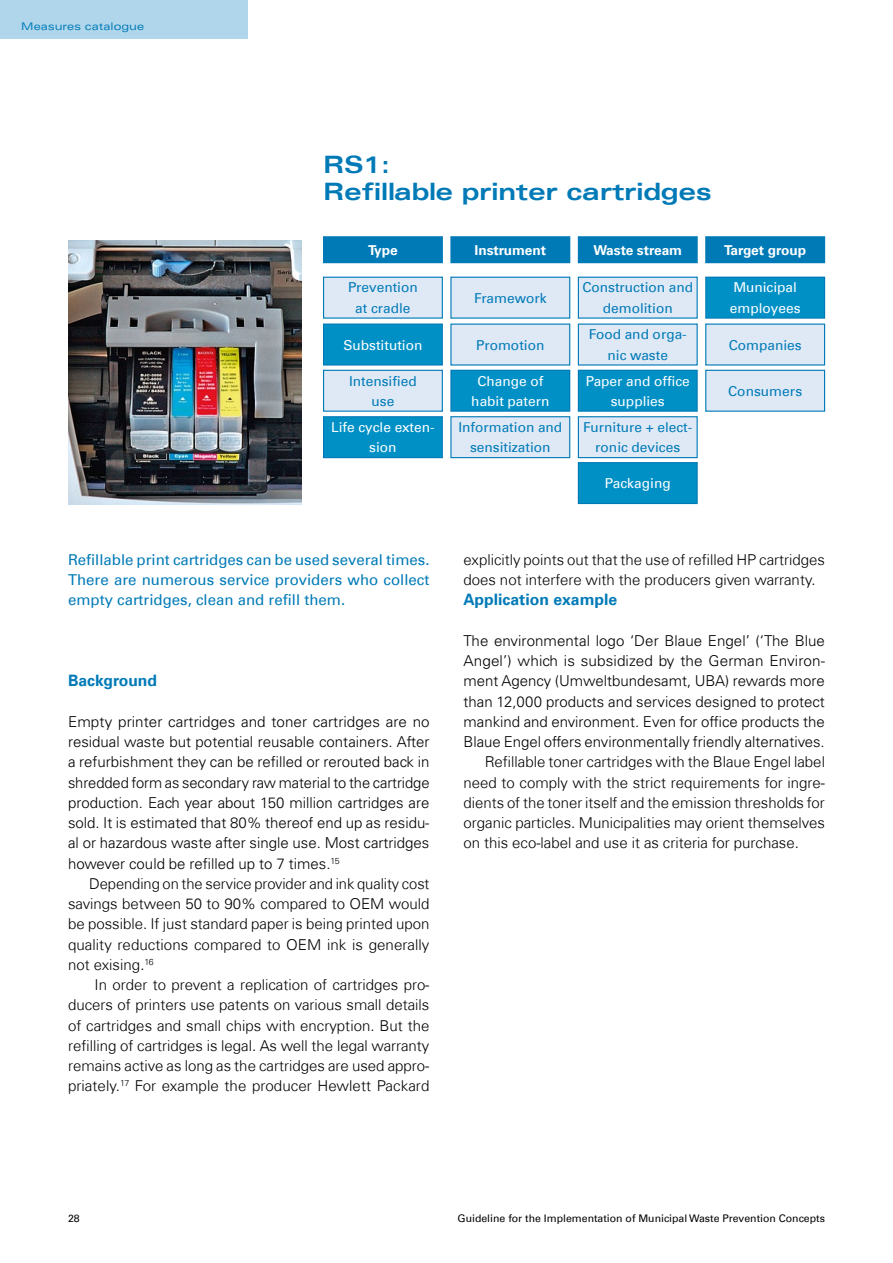
<style>
.page{position:relative;width:893px;height:1263px;background:#fff}
.page>*{position:absolute;margin:0;border:0;box-sizing:border-box;transform-origin:0 0}
.HL_1{font:24px/27px "Univers Com 63 Bold Ext";letter-spacing:-.01em;color:#007ab7}
.HL_2_Linie{font:700 15.75px "Univers Com 65";color:#007ab7}
.Fließ_Einzug{font:300 15px/20.2px "Univers Com 45";color:#000;text-align:justify}
.Fließ{font:300 15px/20.2px "Univers LT Std";color:#000;text-align:justify}
.HL_Unterzeile{font:15px/20.2px "Univers Com 55 Roman";color:#007ab7;text-align:justify}
.Fließ-2{font:13.65px/20.2px "Univers Com 55 Roman";color:#007ab7;text-align:center}
.Fließ-3{font:13.65px/20.2px "Univers Com 55 Roman";color:#fff;text-align:center}
.Fließ-4{font:700 13.65px "Univers Com 65";color:#fff}
.t1{font:10.5px "Univers Com 55 Roman";color:#000}
.t2{font:expanded 10.5px "Univers LT Std";color:#007ab7}
</style>
<div class="page">
<div style="left:0;top:0;width:247px;height:38px;background:#b0d6eb"></div>
<img style="left:68px;top:241px;width:234px;height:263px">
<div style="left:324px;top:237px;width:118px;height:26px;background:#007ab7"></div>
<div style="left:323px;top:236px;width:120px;height:27px;border:1px solid #007ab7"></div>
<div style="left:451px;top:237px;width:119px;height:26px;background:#007ab7"></div>
<div style="left:450px;top:236px;width:120px;height:27px;border:1px solid #007ab7"></div>
<div style="left:578px;top:237px;width:119px;height:26px;background:#007ab7"></div>
<div style="left:578px;top:236px;width:120px;height:27px;border:1px solid #007ab7"></div>
<div style="left:706px;top:237px;width:119px;height:26px;background:#007ab7"></div>
<div style="left:705px;top:236px;width:120px;height:27px;border:1px solid #007ab7"></div>
<div style="left:324px;top:277px;width:118px;height:41px;background:#dfe9f6"></div>
<div style="left:323px;top:277px;width:120px;height:42px;border:1px solid #007ab7"></div>
<div style="left:451px;top:277px;width:119px;height:41px;background:#dfe9f6"></div>
<div style="left:450px;top:277px;width:120px;height:42px;border:1px solid #007ab7"></div>
<div style="left:578px;top:277px;width:119px;height:41px;background:#dfe9f6"></div>
<div style="left:578px;top:277px;width:120px;height:42px;border:1px solid #007ab7"></div>
<div style="left:706px;top:277px;width:119px;height:41px;background:#0090c6"></div>
<div style="left:705px;top:277px;width:120px;height:42px;border:1px solid #007ab7"></div>
<div style="left:324px;top:324px;width:118px;height:41px;background:#0090c6"></div>
<div style="left:323px;top:324px;width:120px;height:42px;border:1px solid #007ab7"></div>
<div style="left:451px;top:324px;width:119px;height:41px;background:#dfe9f6"></div>
<div style="left:578px;top:324px;width:119px;height:41px;background:#dfe9f6"></div>
<div style="left:706px;top:324px;width:119px;height:41px;background:#dfe9f6"></div>
<div style="left:324px;top:370px;width:118px;height:41px;background:#dfe9f6"></div>
<div style="left:323px;top:370px;width:120px;height:42px;border:1px solid #007ab7"></div>
<div style="left:451px;top:370px;width:119px;height:41px;background:#0090c6"></div>
<div style="left:450px;top:370px;width:120px;height:42px;border:1px solid #007ab7"></div>
<div style="left:578px;top:370px;width:119px;height:41px;background:#0090c6"></div>
<div style="left:578px;top:370px;width:120px;height:42px;border:1px solid #007ab7"></div>
<div style="left:706px;top:370px;width:119px;height:41px;background:#dfe9f6"></div>
<div style="left:705px;top:370px;width:120px;height:42px;border:1px solid #007ab7"></div>
<div style="left:324px;top:417px;width:118px;height:41px;background:#0090c6"></div>
<div style="left:323px;top:416px;width:120px;height:42px;border:1px solid #007ab7"></div>
<div style="left:451px;top:417px;width:119px;height:41px;background:#dfe9f6"></div>
<div style="left:450px;top:416px;width:120px;height:42px;border:1px solid #007ab7"></div>
<div style="left:578px;top:417px;width:119px;height:41px;background:#dfe9f6"></div>
<div style="left:578px;top:416px;width:120px;height:42px;border:1px solid #007ab7"></div>
<div style="left:578px;top:463px;width:119px;height:40px;background:#0090c6"></div>
<div style="left:578px;top:462px;width:120px;height:42px;border:1px solid #007ab7"></div>
<p class="t2" style="left:21px;top:20px;width:124px">Measures catalogue</p>
<p class="HL_1" style="left:323px;top:151px;width:390px">RS1:<br>Refillable printer cartridges</p>
<p class="Fließ-4" style="left:368px;top:242px;width:31px">Type</p>
<p class="Fließ-4" style="left:474px;top:242px;width:73px">Instrument</p>
<p class="Fließ-4" style="left:593px;top:242px;width:90px">Waste stream</p>
<p class="Fließ-4" style="left:724px;top:242px;width:83px">Target group</p>
<p class="Fließ-2" style="left:348px;top:277px;width:71px">Prevention at cradle</p>
<p class="Fließ-2" style="left:474px;top:288px;width:74px">Framework</p>
<p class="Fließ-2" style="left:582px;top:277px;width:112px">Construction and demolition</p>
<p class="Fließ-3" style="left:730px;top:277px;width:72px;text-align:left">Municipal employees</p>
<p class="Fließ-3" style="left:343px;top:335px;width:81px">Substitution</p>
<p class="Fließ-2" style="left:476px;top:335px;width:70px">Promotion</p>
<p class="Fließ-2" style="left:589px;top:324px;width:100px">Food and orga&shy;nic waste</p>
<p class="Fließ-2" style="left:729px;top:335px;width:74px">Companies</p>
<p class="Fließ-2" style="left:349px;top:371px;width:69px">Intensified</p>
<p class="Fließ-2" style="left:372px;top:391px;width:24px">use</p>
<p class="Fließ-3" style="left:586px;top:371px;width:106px">Paper and office supplies</p>
<p class="Fließ-2" style="left:728px;top:381px;width:75px">Consumers</p>
<p class="Fließ-3" style="left:477px;top:371px;width:67px">Change of</p>
<p class="Fließ-3" style="left:471px;top:391px;width:80px">habit patern</p>
<p class="Fließ-3" style="left:331px;top:417px;width:105px">Life cycle exten&shy;sion</p>
<p class="Fließ-2" style="left:458px;top:417px;width:105px">Information and sensitization</p>
<p class="Fließ-2" style="left:583px;top:417px;width:111px">Furniture + elect&shy;ronic devices</p>
<p class="Fließ-3" style="left:605px;top:473px;width:67px">Packaging</p>
<p class="HL_Unterzeile" style="left:68px;top:549px;width:363px">Refillable print cartridges can be used several times.<br>There are numerous service providers who collect empty cartridges, clean and refill them.</p>
<p class="HL_2_Linie" style="left:68px;top:671px;width:91px">Background</p>
<p class="Fließ" style="left:68px;top:711px;width:363px">Empty printer cartridges and toner cartridges are no residual waste but potential reusable containers. After a refurbishment they can be refilled or rerouted back in shredded form as secondary raw material to the cartridge production. Each year about 150 million cartridges are sold. It is estimated that 80% thereof end up as residu&shy;al or hazardous waste after single use. Most cartridges however could be refilled up to 7 times.<sup>15</sup></p>
<p class="Fließ_Einzug" style="left:68px;top:873px;width:363px;text-indent:21px">Depending on the service provider and ink quality cost savings between 50 to 90% compared to OEM would be possible. If just standard paper is being printed upon quality reductions compared to OEM ink is generally not exising.<sup>16</sup></p>
<p class="Fließ_Einzug" style="left:68px;top:975px;width:363px;text-indent:27px">In order to prevent a replication of cartridges pro&shy;ducers of printers use patents on various small details of cartridges and small chips with encryption. But the refilling of cartridges is legal. As well the legal warranty remains active as long as the cartridges are used appro&shy;priately.<sup>17</sup> For example the producer Hewlett Packard</p>
<p class="Fließ_Einzug" style="left:463px;top:549px;width:363px">explicitly points out that the use of refilled HP cartridges does not interfere with the producers given warranty.</p>
<p class="HL_2_Linie" style="left:463px;top:590px;width:155px">Application example</p>
<p class="Fließ" style="left:463px;top:630px;width:363px">The environmental logo ‘Der Blaue Engel’ (‘The Blue Angel’) which is subsidized by the German Environ&shy;ment Agency (Umweltbundesamt, UBA) rewards more than 12,000 products and services designed to protect mankind and environment. Even for office products the Blaue Engel offers environmentally friendly alternatives.</p>
<p class="Fließ_Einzug" style="left:463px;top:752px;width:363px;text-indent:21px">Refillable toner cartridges with the Blaue Engel label need to comply with the strict requirements for ingre&shy;dients of the toner itself and the emission thresholds for organic particles. Municipalities may orient themselves on this eco-label and use it as criteria for purchase.</p>
<p class="t1" style="left:68px;top:1212px;width:13px">28</p>
<p class="t1" style="left:458px;top:1212px;width:369px">Guideline for the Implementation of Municipal Waste Prevention Concepts</p>
</div>
